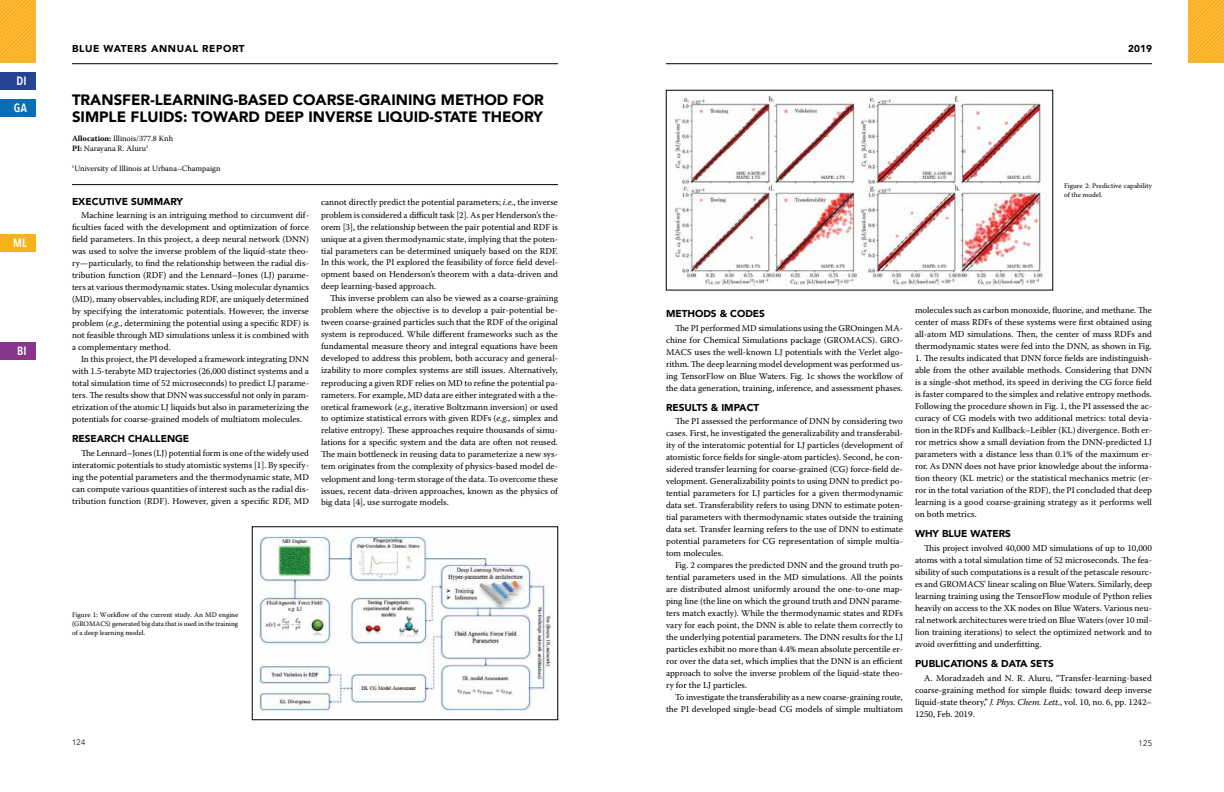
<style>
.page{position:relative;width:1224px;height:792px;background:#fff}
.page>*{position:absolute;margin:0;border:0;box-sizing:border-box;transform-origin:0 0}
.t1{font:900 15px/17px "Avenir";color:#000}
.t2{font:600 12px "Avenir Next Condensed";color:#fff}
.t3{font:900 10px "Avenir";color:#000}
.t4{font:900 10px "Avenir";letter-spacing:.06em;color:#000}
.t5{font:9px/12px "Warnock Pro";color:#000;text-align:justify}
.t6{font:8px/10px "Warnock Pro";color:#000}
.t7{font:300 8px "Avenir";letter-spacing:.06em;color:#000}
.t8{font:7px/9px "Warnock Pro";color:#000;text-align:justify}
.s1{font-weight:700}
.s2{font-style:italic}
</style>
<div class="page">
<img style="left:0;top:0;width:36px;height:63px">
<hr style="left:72px;top:184px;width:486px;height:1px;background:#000">
<img style="left:1188px;top:0;width:36px;height:63px">
<img style="left:255px;top:535px;width:300px;height:178px">
<img style="left:674px;top:95px;width:370px;height:192px">
<div style="left:0;top:72px;width:36px;height:18px;background:#264494"></div>
<div style="left:0;top:99px;width:36px;height:18px;background:#096eb5"></div>
<div style="left:0;top:234px;width:36px;height:18px;background:#f6b319"></div>
<div style="left:0;top:342px;width:36px;height:18px;background:#89348d"></div>
<hr style="left:666px;top:63px;width:486px;height:1px;background:#000">
<hr style="left:72px;top:63px;width:486px;height:1px;background:#000">
<h2 class="t2" style="left:17px;top:71px;width:11px">DI</h2>
<h2 class="t2" style="left:14px;top:98px;width:14px">GA</h2>
<h2 class="t2" style="left:13px;top:233px;width:15px">ML</h2>
<h2 class="t2" style="left:17px;top:341px;width:11px">BI</h2>
<p class="t4" style="left:72px;top:40px;width:174px">BLUE WATERS ANNUAL REPORT</p>
<p class="t3" style="left:1128px;top:40px;width:25px">2019</p>
<h1 class="t1" style="left:72px;top:91px;width:473px">TRANSFER-LEARNING-BASED COARSE-GRAINING METHOD FOR<br>SIMPLE FLUIDS: TOWARD DEEP INVERSE LIQUID-STATE THEORY</h1>
<p class="t6" style="left:72px;top:133px;width:103px"><span class="s1">Allocation:</span> Illinois/377.8 Knh<br><span class="s1">PI:</span> Narayana R. Aluru<sup>1</sup></p>
<p class="t6" style="left:72px;top:163px;width:150px"><sup>1</sup>University of Illinois at Urbana–Champaign</p>
<p class="t3" style="left:72px;top:192px;width:113px">EXECUTIVE SUMMARY</p>
<p class="t5" style="left:72px;top:209px;width:239px;text-indent:9px">Machine learning is an intriguing method to circumvent dif&shy;ficulties faced with the development and optimization of force field parameters. In this project, a deep neural network (DNN) was used to solve the inverse problem of the liquid-state theo&shy;ry—particularly, to find the relationship between the radial dis&shy;tribution function (RDF) and the Lennard–Jones (LJ) parame&shy;ters at various thermodynamic states. Using molecular dynamics (MD), many observables, including RDF, are uniquely determined by specifying the interatomic potentials. However, the inverse problem (<span class="s2">e.g.</span>, determining the potential using a specific RDF) is not feasible through MD simulations unless it is combined with a complementary method.</p>
<p class="t5" style="left:72px;top:353px;width:239px;text-indent:9px">In this project, the PI developed a framework integrating DNN with 1.5-terabyte MD trajectories (26,000 distinct systems and a total simulation time of 52 microseconds) to predict LJ parame&shy;ters. The results show that DNN was successful not only in param&shy;etrization of the atomic LJ liquids but also in parameterizing the potentials for coarse-grained models of multiatom molecules.</p>
<p class="t3" style="left:72px;top:430px;width:119px">RESEARCH CHALLENGE</p>
<p class="t5" style="left:72px;top:447px;width:239px;text-indent:9px">The Lennard–Jones (LJ) potential form is one of the widely used interatomic potentials to study atomistic systems [1]. By specify&shy;ing the potential parameters and the thermodynamic state, MD can compute various quantities of interest such as the radial dis&shy;tribution function (RDF). However, given a specific RDF, MD</p>
<p class="t5" style="left:321px;top:196px;width:239px">cannot directly predict the potential parameters; <span class="s2">i.e.</span>, the inverse problem is considered a difficult task [2]. As per Henderson’s the&shy;orem [3], the relationship between the pair potential and RDF is unique at a given thermodynamic state, implying that the poten&shy;tial parameters can be determined uniquely based on the RDF.<br>In this work, the PI explored the feasibility of force field devel&shy;opment based on Henderson’s theorem with a data-driven and deep learning-based approach.</p>
<p class="t5" style="left:321px;top:292px;width:239px;text-indent:9px">This inverse problem can also be viewed as a coarse-graining problem where the objective is to develop a pair-potential be&shy;tween coarse-grained particles such that the RDF of the original system is reproduced. While different frameworks such as the fundamental measure theory and integral equations have been developed to address this problem, both accuracy and general&shy;izability to more complex systems are still issues. Alternatively, reproducing a given RDF relies on MD to refine the potential pa&shy;rameters. For example, MD data are either integrated with a the&shy;oretical framework (<span class="s2">e.g.</span>, iterative Boltzmann inversion) or used to optimize statistical errors with given RDFs (<span class="s2">e.g.</span>, simplex and relative entropy). These approaches require thousands of simu&shy;lations for a specific system and the data are often not reused.<br>The main bottleneck in reusing data to parameterize a new sys&shy;tem originates from the complexity of physics-based model de&shy;velopment and long-term storage of the data. To overcome these issues, recent data-driven approaches, known as the physics of big data [4], use surrogate models.</p>
<p class="t8" style="left:72px;top:610px;width:168px">Figure 1: Workflow of the current study. An MD engine (GROMACS) generated big data that is used in the training of a deep learning model.</p>
<p class="t8" style="left:1064px;top:181px;width:89px">Figure 2: Predictive capability of the model.</p>
<p class="t3" style="left:666px;top:305px;width:101px">METHODS &amp; CODES</p>
<p class="t5" style="left:666px;top:321px;width:239px;text-indent:9px">The PI performed MD simulations using the GROningen MA&shy;chine for Chemical Simulations package (GROMACS). GRO-MACS uses the well-known LJ potentials with the Verlet algo&shy;rithm. The deep learning model development was performed us&shy;ing TensorFlow on Blue Waters. Fig. 1c shows the workflow of the data generation, training, inference, and assessment phases.</p>
<p class="t3" style="left:666px;top:398px;width:95px">RESULTS &amp; IMPACT</p>
<p class="t5" style="left:666px;top:415px;width:239px;text-indent:9px">The PI assessed the performance of DNN by considering two cases. First, he investigated the generalizability and transferabil&shy;ity of the interatomic potential for LJ particles (development of atomistic force fields for single-atom particles). Second, he con&shy;sidered transfer learning for coarse-grained (CG) force-field de&shy;velopment. Generalizability points to using DNN to predict po&shy;tential parameters for LJ particles for a given thermodynamic data set. Transferability refers to using DNN to estimate poten&shy;tial parameters with thermodynamic states outside the training data set. Transfer learning refers to the use of DNN to estimate potential parameters for CG representation of simple multia&shy;tom molecules.</p>
<p class="t5" style="left:666px;top:559px;width:239px;text-indent:9px">Fig. 2 compares the predicted DNN and the ground truth po&shy;tential parameters used in the MD simulations. All the points are distributed almost uniformly around the one-to-one map&shy;ping line (the line on which the ground truth and DNN parame&shy;ters match exactly). While the thermodynamic states and RDFs vary for each point, the DNN is able to relate them correctly to the underlying potential parameters. The DNN results for the LJ particles exhibit no more than 4.4% mean absolute percentile er&shy;ror over the data set, which implies that the DNN is an efficient approach to solve the inverse problem of the liquid-state theo&shy;ry for the LJ particles.</p>
<p class="t5" style="left:666px;top:691px;width:239px;text-align:right">To investigate the transferability as a new coarse-graining route, the PI developed single-bead CG models of simple multiatom</p>
<p class="t5" style="left:915px;top:304px;width:239px">molecules such as carbon monoxide, fluorine, and methane. The center of mass RDFs of these systems were first obtained using all-atom MD simulations. Then, the center of mass RDFs and thermodynamic states were fed into the DNN, as shown in Fig.</p>
<p class="t5" style="left:915px;top:352px;width:239px">1. The results indicated that DNN force fields are indistinguish&shy;able from the other available methods. Considering that DNN is a single-shot method, its speed in deriving the CG force field is faster compared to the simplex and relative entropy methods.<br>Following the procedure shown in Fig. 1, the PI assessed the ac&shy;curacy of CG models with two additional metrics: total devia&shy;tion in the RDFs and Kullback–Leibler (KL) divergence. Both er&shy;ror metrics show a small deviation from the DNN-predicted LJ parameters with a distance less than 0.1% of the maximum er&shy;ror. As DNN does not have prior knowledge about the informa&shy;tion theory (KL metric) or the statistical mechanics metric (er&shy;ror in the total variation of the RDF), the PI concluded that deep learning is a good coarse-graining strategy as it performs well on both metrics.</p>
<p class="t3" style="left:915px;top:525px;width:98px">WHY BLUE WATERS</p>
<p class="t5" style="left:915px;top:542px;width:239px;text-indent:9px">This project involved 40,000 MD simulations of up to 10,000 atoms with a total simulation time of 52 microseconds. The fea&shy;sibility of such computations is a result of the petascale resourc&shy;es and GROMACS’ linear scaling on Blue Waters. Similarly, deep learning training using the TensorFlow module of Python relies heavily on access to the XK nodes on Blue Waters. Various neu&shy;ral network architectures were tried on Blue Waters (over 10 mil&shy;lion training iterations) to select the optimized network and to avoid overfitting and underfitting.</p>
<p class="t3" style="left:915px;top:655px;width:141px">PUBLICATIONS &amp; DATA SETS</p>
<p class="t5" style="left:915px;top:672px;width:239px;text-indent:9px">A. Moradzadeh and N. R. Aluru, “Transfer-learning-based coarse-graining method for simple fluids: toward deep inverse liquid-state theory,” <span class="s2">J. Phys. Chem. Lett.</span>, vol. 10, no. 6, pp. 1242– 1250, Feb. 2019.</p>
<p class="t7" style="left:72px;top:738px;width:15px">124</p>
<p class="t7" style="left:1139px;top:738px;width:15px">125</p>
</div>
